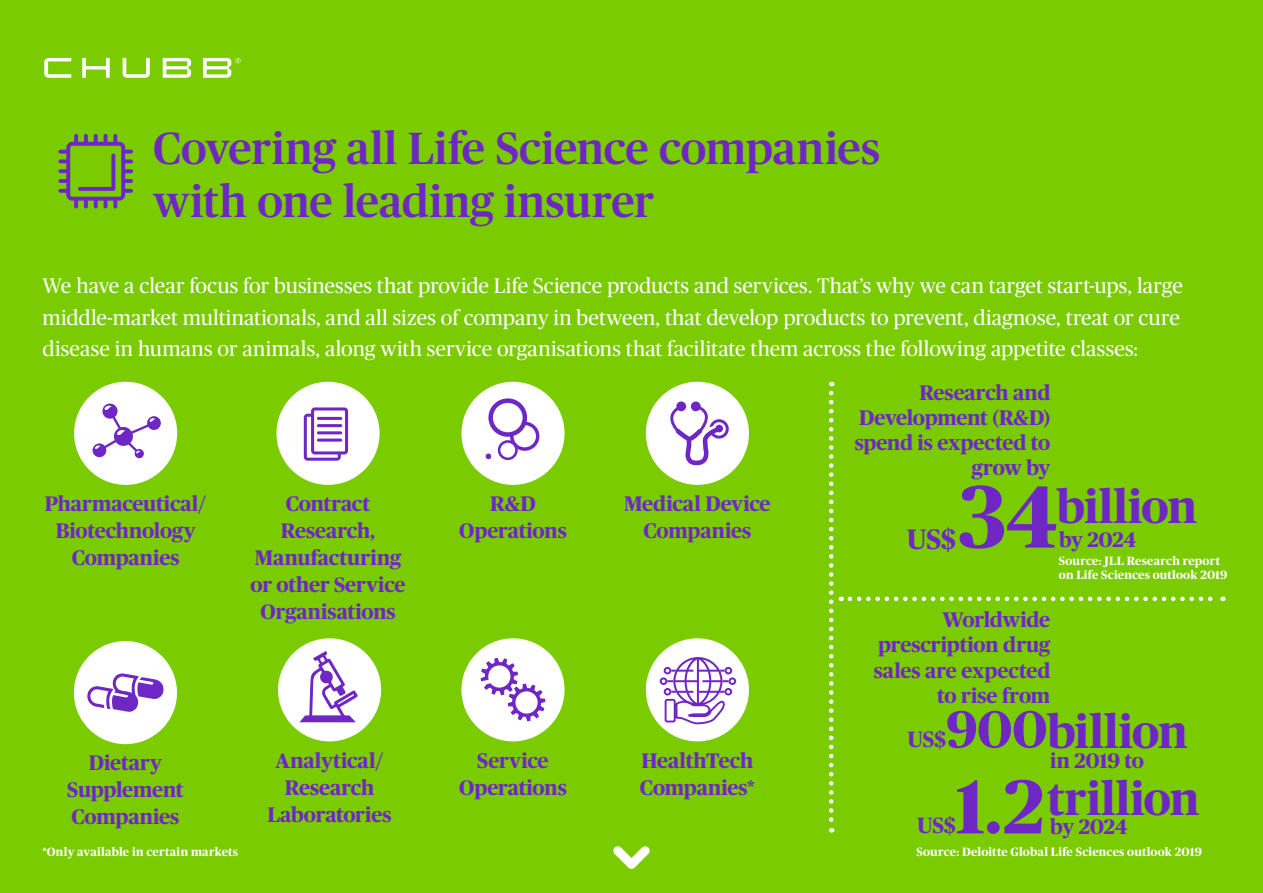
<style>
.page{position:relative;width:1263px;height:893px;background:#7acb00}
.page>*{position:absolute;margin:0;border:0;box-sizing:border-box;transform-origin:0 0}
.t1{font:700 46.8px "Chubb Publico";letter-spacing:.005em;color:#6e27c5}
.t2{font:500 45px/52.5px "Chubb Publico";color:#6e27c5}
.t3{font:700 28.05px "Chubb Publico";color:#6e27c5}
.t4{font:700 22.05px "Chubb Publico";color:#6e27c5}
.t5{font:700 21px/27px "Chubb Publico";letter-spacing:-.005em;color:#6e27c5;text-align:center}
.t6{font:21px/31.5px "Chubb Publico";letter-spacing:.005em;color:#fff}
.t7{font:700 12px/14.4px "Chubb Publico";letter-spacing:.015em;color:#fff}
.s1{font-size:88.2px}
.s2{font-size:52.05px}
.s3{font-size:76.05px}
</style>
<div class="page">
<svg style="left:613px;top:846px;width:37px;height:23px"></svg>
<svg style="left:58px;top:134px;width:75px;height:74px"></svg>
<div style="left:74px;top:382px;width:103px;height:103px;background:#fff;border-radius:50%"></div>
<div style="left:147px;top:416px;width:14px;height:14px;background:#6e27c5;border-radius:50%"></div>
<svg style="left:93px;top:443px;width:13px;height:14px"></svg>
<div style="left:135px;top:449px;width:9px;height:9px;background:#6e27c5;border-radius:50%"></div>
<svg style="left:94px;top:403px;width:61px;height:52px"></svg>
<div style="left:646px;top:382px;width:103px;height:103px;background:#fff;border-radius:50%"></div>
<svg style="left:670px;top:401px;width:59px;height:64px"></svg>
<div style="left:276px;top:382px;width:104px;height:103px;background:#fff;border-radius:50%"></div>
<svg style="left:304px;top:407px;width:44px;height:54px"></svg>
<hr style="left:317px;top:417px;width:25px;height:3px;background:#6e27c5;border-radius:2px">
<hr style="left:317px;top:424px;width:25px;height:3px;background:#6e27c5;border-radius:2px">
<hr style="left:317px;top:431px;width:25px;height:3px;background:#6e27c5;border-radius:2px">
<hr style="left:317px;top:439px;width:25px;height:3px;background:#6e27c5;border-radius:2px">
<div style="left:278px;top:638px;width:103px;height:103px;background:#fff;border-radius:50%"></div>
<svg style="left:299px;top:651px;width:59px;height:71px"></svg>
<div style="left:461px;top:638px;width:103px;height:103px;background:#fff;border-radius:50%"></div>
<svg style="left:481px;top:658px;width:64px;height:63px"></svg>
<div style="left:646px;top:638px;width:103px;height:103px;background:#fff;border-radius:50%"></div>
<svg style="left:660px;top:657px;width:76px;height:68px"></svg>
<div style="left:74px;top:641px;width:103px;height:103px;background:#fff;border-radius:50%"></div>
<svg style="left:87px;top:673px;width:77px;height:39px"></svg>
<div style="left:461px;top:382px;width:103px;height:103px;background:#fff;border-radius:50%"></div>
<svg style="left:512px;top:423px;width:26px;height:26px"></svg>
<div style="left:510px;top:422px;width:29px;height:29px;border:3px solid #6e27c5;border-radius:50%"></div>
<svg style="left:491px;top:401px;width:34px;height:33px"></svg>
<div style="left:488px;top:398px;width:39px;height:39px;border:4px solid #6e27c5;border-radius:50%"></div>
<div style="left:499px;top:441px;width:17px;height:18px;background:#fff;border-radius:50%"></div>
<div style="left:498px;top:440px;width:20px;height:20px;border:3px solid #6e27c5;border-radius:50%"></div>
<div style="left:485px;top:453px;width:7px;height:7px;background:#6e27c5;border-radius:50%"></div>
<div style="left:484px;top:452px;width:9px;height:9px;border:2px solid #fff;border-radius:50%"></div>
<svg style="left:829px;top:393px;width:4px;height:439px"></svg>
<svg style="left:850px;top:597px;width:373px;height:4px"></svg>
<svg style="left:44px;top:58px;width:197px;height:20px"></svg>
<h2 class="t2" style="left:153px;top:120px;width:728px">Covering all Life Science companies with one leading insurer</h2>
<p class="t6" style="left:43px;top:269px;width:1142px">We have a clear focus for businesses that provide Life Science products and services. That’s why we can target start-ups, large middle-market multinationals, and all sizes of company in between, that develop products to prevent, diagnose, treat or cure disease in humans or animals, along with service organisations that facilitate them across the following appetite classes:</p>
<p class="t5" style="left:45px;top:489px;width:163px">Pharmaceutical/<br>Biotechnology<br>Companies</p>
<p class="t5" style="left:624px;top:489px;width:148px">Medical Device<br>Companies</p>
<p class="t5" style="left:250px;top:489px;width:157px">Contract<br>Research,<br>Manufacturing or other Service<br>Organisations</p>
<p class="t5" style="left:459px;top:489px;width:109px">R&amp;D<br>Operations</p>
<p class="t5" style="left:67px;top:748px;width:118px">Dietary<br>Supplement<br>Companies</p>
<p class="t7" style="left:43px;top:844px;width:197px">*Only available in certain markets</p>
<p class="t5" style="left:268px;top:745px;width:125px">Analytical/<br>Research<br>Laboratories</p>
<p class="t5" style="left:459px;top:745px;width:109px">Service<br>Operations</p>
<p class="t5" style="left:640px;top:745px;width:117px;text-align:left">HealthTech<br>Companies*</p>
<p class="t5" style="left:855px;top:378px;width:197px;line-height:25.2px;text-align:right">Research and<br>Development (R&amp;D) spend is expected to grow by</p>
<h1 class="t1" style="left:958px;top:473px;width:240px"><span class="s1">34</span>billion</h1>
<h3 class="t3" style="left:907px;top:519px;width:51px">US$</h3>
<p class="t5" style="left:1059px;top:525px;width:79px">by 2024</p>
<p class="t7" style="left:1059px;top:552px;width:170px">Source: JLL Research report on Life Sciences outlook 2019</p>
<p class="t5" style="left:874px;top:606px;width:178px;line-height:25.2px;text-align:right">Worldwide prescription drug sales are expected to rise from</p>
<p class="t4" style="left:907px;top:724px;width:40px">US$</p>
<h1 class="t1" style="left:946px;top:698px;width:243px"><span class="s2">900</span> billion</h1>
<p class="t5" style="left:1050px;top:746px;width:95px">in 2019 to</p>
<h1 class="t1" style="left:955px;top:764px;width:246px"><span class="s3">1.2</span> trillion</h1>
<p class="t4" style="left:917px;top:810px;width:40px">US$</p>
<p class="t5" style="left:1050px;top:811px;width:79px">by 2024</p>
<p class="t7" style="left:916px;top:844px;width:287px">Source: Deloitte Global Life Sciences outlook 2019</p>
</div>
